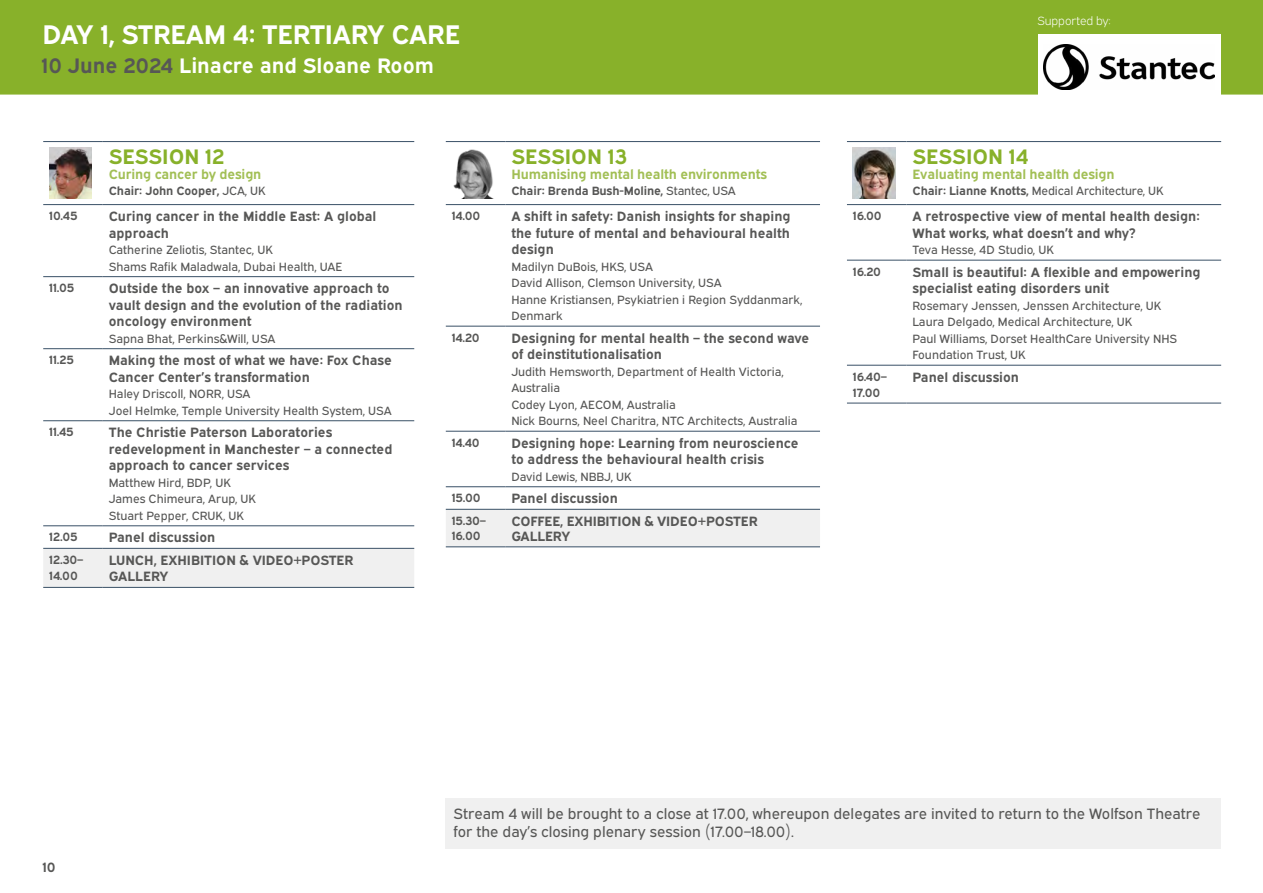
<style>
.page{position:relative;width:1263px;height:893px;background:#fff}
.page>*{position:absolute;margin:0;border:0;box-sizing:border-box;transform-origin:0 0}
.t1{font:700 27px "Expressway Rg";letter-spacing:-.01em;color:#fff}
.t2{font:700 21px "Expressway Rg";color:#fff}
.t3{font:700 21px "Expressway Rg";color:#88b12a}
.t4{font:15px/18px "Expressway Rg";color:#575756}
.t5{font:700 13.5px/16.5px "Expressway Rg";color:#575756}
.t6{font:700 13.5px "Expressway Rg";letter-spacing:-.01em;color:#a2bf55}
.t7{font:12px/16.5px "Expressway Rg";color:#575756}
.t8{font:700 12px/16.5px "Expressway Rg";letter-spacing:-.01em;color:#575756}
.t9{font:12px "Expressway Lt";letter-spacing:-.01em;color:#fff}
.s1{color:#575756}
.s2{font-weight:400}
.s3{font-weight:700}
</style>
<div class="page">
<div style="left:445px;top:799px;width:775px;height:50px;background:#f0f0f0"></div>
<div style="left:446px;top:510px;width:374px;height:37px;background:#f0f0f0"></div>
<hr style="left:446px;top:141px;width:59px;height:1px;background:#395066">
<hr style="left:505px;top:141px;width:315px;height:1px;background:#395066">
<hr style="left:446px;top:204px;width:59px;height:1px;background:#395066">
<hr style="left:505px;top:204px;width:315px;height:1px;background:#395066">
<hr style="left:446px;top:326px;width:59px;height:1px;background:#395066">
<hr style="left:505px;top:326px;width:315px;height:1px;background:#395066">
<hr style="left:446px;top:431px;width:59px;height:1px;background:#395066">
<hr style="left:505px;top:431px;width:315px;height:1px;background:#395066">
<hr style="left:446px;top:486px;width:59px;height:1px;background:#395066">
<hr style="left:505px;top:486px;width:315px;height:1px;background:#395066">
<hr style="left:446px;top:509px;width:59px;height:1px;background:#395066">
<hr style="left:505px;top:509px;width:315px;height:1px;background:#395066">
<hr style="left:446px;top:547px;width:59px;height:1px;background:#395066">
<hr style="left:505px;top:547px;width:315px;height:1px;background:#395066">
<img style="left:453px;top:149px;width:41px;height:50px">
<hr style="left:847px;top:141px;width:59px;height:1px;background:#395066">
<hr style="left:906px;top:141px;width:315px;height:1px;background:#395066">
<hr style="left:847px;top:204px;width:59px;height:1px;background:#395066">
<hr style="left:906px;top:204px;width:315px;height:1px;background:#395066">
<hr style="left:847px;top:260px;width:59px;height:1px;background:#395066">
<hr style="left:906px;top:260px;width:315px;height:1px;background:#395066">
<hr style="left:847px;top:365px;width:59px;height:1px;background:#395066">
<hr style="left:906px;top:365px;width:315px;height:1px;background:#395066">
<hr style="left:847px;top:403px;width:59px;height:1px;background:#395066">
<hr style="left:906px;top:403px;width:315px;height:1px;background:#395066">
<img style="left:853px;top:148px;width:42px;height:51px">
<div style="left:43px;top:549px;width:371px;height:38px;background:#f0f0f0"></div>
<hr style="left:43px;top:141px;width:60px;height:1px;background:#395066">
<hr style="left:103px;top:141px;width:311px;height:1px;background:#395066">
<hr style="left:43px;top:204px;width:60px;height:1px;background:#395066">
<hr style="left:103px;top:204px;width:311px;height:1px;background:#395066">
<hr style="left:43px;top:276px;width:60px;height:1px;background:#395066">
<hr style="left:103px;top:276px;width:311px;height:1px;background:#395066">
<hr style="left:43px;top:348px;width:60px;height:1px;background:#395066">
<hr style="left:103px;top:348px;width:311px;height:1px;background:#395066">
<hr style="left:43px;top:420px;width:60px;height:1px;background:#395066">
<hr style="left:103px;top:420px;width:311px;height:1px;background:#395066">
<hr style="left:43px;top:525px;width:60px;height:1px;background:#395066">
<hr style="left:103px;top:525px;width:311px;height:1px;background:#395066">
<hr style="left:43px;top:548px;width:60px;height:1px;background:#395066">
<hr style="left:103px;top:548px;width:311px;height:1px;background:#395066">
<hr style="left:43px;top:587px;width:60px;height:1px;background:#395066">
<hr style="left:103px;top:587px;width:311px;height:1px;background:#395066">
<img style="left:49px;top:148px;width:43px;height:51px">
<div style="left:0;top:0;width:1263px;height:95px;background:#88b12a"></div>
<div style="left:1037px;top:34px;width:183px;height:71px;background:#fff"></div>
<img style="left:1043px;top:44px;width:171px;height:46px">
<h1 class="t1" style="left:43px;top:13px;width:419px">DAY 1, STREAM 4: TERTIARY CARE</h1>
<h2 class="t2" style="left:41px;top:49px;width:394px"><span class="s1">10 June 2024</span> Linacre and Sloane Room</h2>
<h2 class="t3" style="left:109px;top:140px;width:117px">SESSION 12</h2>
<p class="t6" style="left:109px;top:164px;width:154px">Curing cancer by design</p>
<p class="t8" style="left:109px;top:182px;width:158px">Chair: John Cooper, <span class="s2">JCA, UK</span></p>
<h2 class="t3" style="left:511px;top:140px;width:117px">SESSION 13</h2>
<p class="t6" style="left:511px;top:164px;width:257px">Humanising mental health environments</p>
<p class="t8" style="left:511px;top:182px;width:226px">Chair: Brenda Bush-Moline, <span class="s2">Stantec, USA</span></p>
<p class="t8" style="left:49px;top:206px;width:30px">10.45</p>
<p class="t5" style="left:109px;top:207px;width:269px">Curing cancer in the Middle East: A global approach</p>
<p class="t7" style="left:109px;top:240px;width:235px">Catherine Zeliotis, Stantec, UK<br>Shams Rafik Maladwala, Dubai Health, UAE</p>
<p class="t8" style="left:49px;top:278px;width:27px">11.05</p>
<p class="t5" style="left:109px;top:279px;width:295px">Outside the box – an innovative approach to vault design and the evolution of the radiation oncology environment</p>
<p class="t7" style="left:109px;top:329px;width:168px">Sapna Bhat, Perkins&amp;Will, USA</p>
<p class="t8" style="left:49px;top:350px;width:26px">11.25</p>
<p class="t5" style="left:109px;top:351px;width:285px">Making the most of what we have: Fox Chase<br>Cancer Center’s transformation</p>
<p class="t7" style="left:109px;top:384px;width:284px">Haley Driscoll, NORR, USA<br>Joel Helmke, Temple University Health System, USA</p>
<p class="t8" style="left:49px;top:422px;width:26px">11.45</p>
<p class="t5" style="left:109px;top:423px;width:285px">The Christie Paterson Laboratories redevelopment in Manchester – a connected approach to cancer services</p>
<p class="t7" style="left:109px;top:473px;width:149px">Matthew Hird, BDP, UK<br>James Chimeura, Arup, UK<br>Stuart Pepper, CRUK, UK</p>
<p class="t8" style="left:49px;top:527px;width:30px">12.05</p>
<p class="t5" style="left:109px;top:528px;width:108px">Panel discussion</p>
<p class="t8" style="left:49px;top:550px;width:36px">12.30–<br>14.00</p>
<p class="t5" style="left:109px;top:550px;width:246px">LUNCH, EXHIBITION &amp; VIDEO+POSTER<br>GALLERY</p>
<p class="t8" style="left:452px;top:206px;width:30px">14.00</p>
<p class="t5" style="left:511px;top:207px;width:281px;text-align:justify">A shift in safety: Danish insights for shaping the future of mental and behavioural health design</p>
<p class="t7" style="left:511px;top:257px;width:293px">Madilyn DuBois, HKS, USA<br>David Allison, Clemson University, USA<br>Hanne Kristiansen, Psykiatrien i Region Syddanmark,<br>Denmark</p>
<p class="t8" style="left:452px;top:328px;width:29px">14.20</p>
<p class="t5" style="left:511px;top:328px;width:299px">Designing for mental health – the second wave of deinstitutionalisation</p>
<p class="t7" style="left:511px;top:362px;width:288px">Judith Hemsworth, Department of Health Victoria, Australia<br>Codey Lyon, AECOM, Australia<br>Nick Bourns, Neel Charitra, NTC Architects, Australia</p>
<p class="t8" style="left:452px;top:433px;width:29px">14.40</p>
<p class="t5" style="left:511px;top:433px;width:289px">Designing hope: Learning from neuroscience to address the behavioural health crisis</p>
<p class="t7" style="left:511px;top:467px;width:122px">David Lewis, NBBJ, UK</p>
<p class="t8" style="left:452px;top:488px;width:30px">15.00</p>
<p class="t5" style="left:511px;top:489px;width:108px">Panel discussion</p>
<p class="t8" style="left:452px;top:512px;width:36px;line-height:15px">15.30–<br>16.00</p>
<p class="t5" style="left:511px;top:512px;width:248px;line-height:15px">COFFEE, EXHIBITION &amp; VIDEO+POSTER<br>GALLERY</p>
<p class="t9" style="left:1037px;top:12px;width:75px">Supported by:</p>
<h2 class="t3" style="left:912px;top:140px;width:118px">SESSION 14</h2>
<p class="t6" style="left:912px;top:164px;width:204px">Evaluating mental health design</p>
<p class="t7" style="left:912px;top:182px;width:253px"><span class="s3">Chair: Lianne Knotts,</span> Medical Architecture, UK</p>
<p class="t8" style="left:853px;top:206px;width:30px">16.00</p>
<p class="t5" style="left:912px;top:207px;width:289px">A retrospective view of mental health design:<br>What works, what doesn’t and why?</p>
<p class="t7" style="left:912px;top:240px;width:143px">Teva Hesse, 4D Studio, UK</p>
<p class="t8" style="left:853px;top:262px;width:29px">16.20</p>
<p class="t5" style="left:912px;top:262px;width:290px">Small is beautiful: A flexible and empowering specialist eating disorders unit</p>
<p class="t7" style="left:912px;top:296px;width:266px">Rosemary Jenssen, Jenssen Architecture, UK Laura Delgado, Medical Architecture, UK<br>Paul Williams, Dorset HealthCare University NHS Foundation Trust, UK</p>
<p class="t8" style="left:853px;top:367px;width:36px">16.40–<br>17.00</p>
<p class="t5" style="left:912px;top:367px;width:108px">Panel discussion</p>
<p class="t5" style="left:43px;top:857px;width:15px">10</p>
<p class="t4" style="left:454px;top:803px;width:748px">Stream 4 will be brought to a close at 17.00, whereupon delegates are invited to return to the Wolfson Theatre for the day’s closing plenary session (17.00–18.00).</p>
</div>
